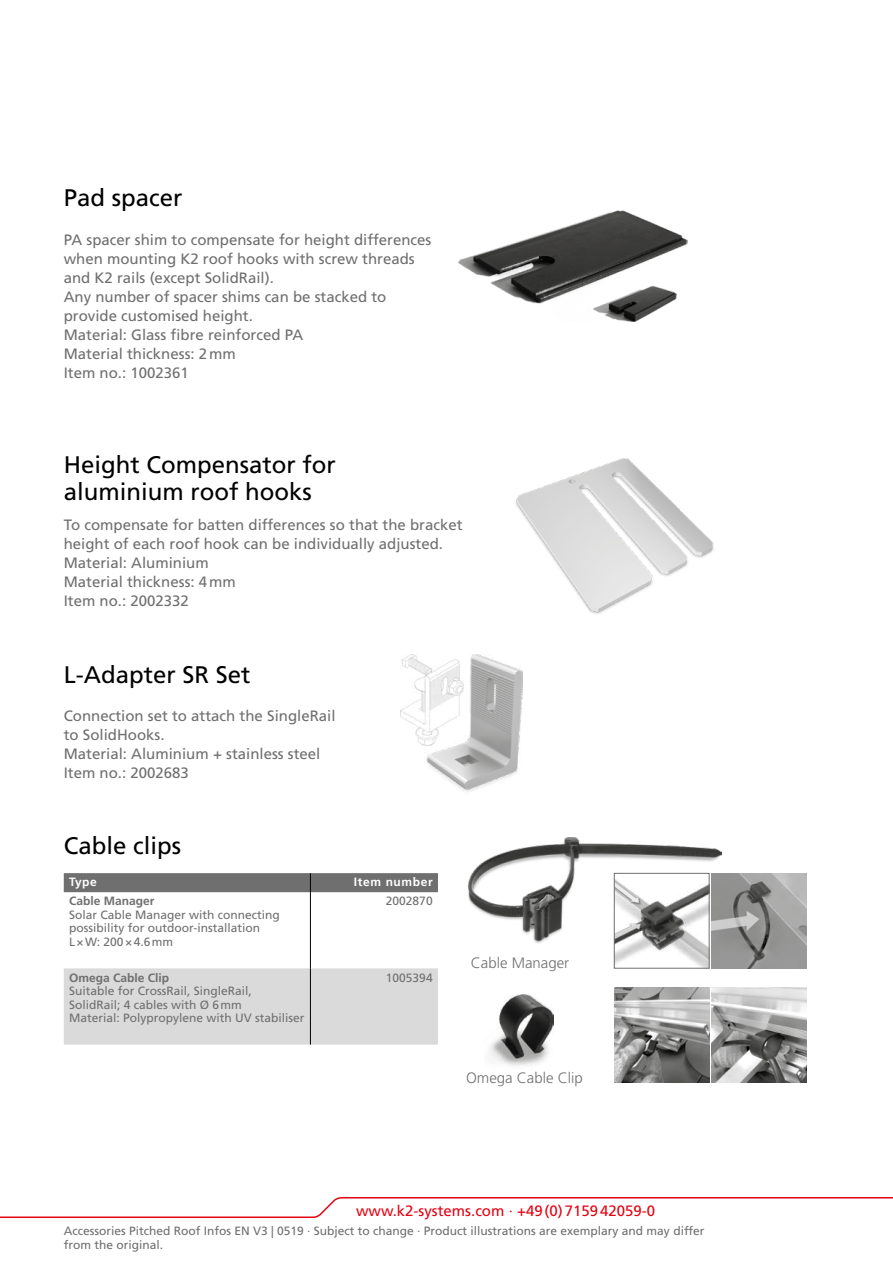
<style>
.page{position:relative;width:893px;height:1263px;background:#fff}
.page>*{position:absolute;margin:0;border:0;box-sizing:border-box;transform-origin:0 0}
.t1{font:24px/27px "Frutiger LT Std";color:#000}
.t2{font:15px/19px "Frutiger LT Std";color:#6f6f6f}
.t3{font:15px "Frutiger LT Std";color:#e30413}
.t4{font:300 15px "Frutiger LT Std";color:#6f6f6f}
.t5{font:12px/13.5px "Frutiger LT Std";color:#6f6f6f}
.t6{font:700 12px "Frutiger LT Std";color:#6f6f6f}
.t7{font:700 12px "Frutiger LT Std";letter-spacing:.05em;color:#fff}
</style>
<div class="page">
<svg style="left:0;top:1197px;width:893px;height:21px"></svg>
<img style="left:457px;top:210px;width:231px;height:111px">
<div style="left:64px;top:968px;width:374px;height:76px;background:#dadada"></div>
<div style="left:64px;top:873px;width:374px;height:19px;background:#6f6f6f"></div>
<hr style="left:310px;top:892px;width:1px;height:76px;background:#000">
<hr style="left:310px;top:968px;width:1px;height:76px;background:#000">
<img style="left:515px;top:459px;width:199px;height:155px">
<img style="left:489px;top:995px;width:64px;height:71px">
<img style="left:614px;top:987px;width:95px;height:96px">
<img style="left:711px;top:987px;width:96px;height:96px">
<img style="left:468px;top:837px;width:253px;height:108px">
<img style="left:616px;top:875px;width:91px;height:91px">
<div style="left:614px;top:873px;width:95px;height:95px;border:1px solid #6f6f6f"></div>
<img style="left:711px;top:873px;width:96px;height:95px">
<img style="left:400px;top:654px;width:122px;height:138px">
<h1 class="t1" style="left:64px;top:185px;width:120px">Pad spacer</h1>
<p class="t2" style="left:64px;top:230px;width:369px">PA spacer shim to compensate for height differences when mounting K2 roof hooks with screw threads and K2 rails (except SolidRail).<br>Any number of spacer shims can be stacked to provide customised height.<br>Material: Glass fibre reinforced PA<br>Material thickness: 2mm<br>Item no.: 1002361</p>
<h1 class="t1" style="left:64px;top:451px;width:274px">Height Compensator for aluminium roof hooks</h1>
<p class="t2" style="left:64px;top:516px;width:400px">To compensate for batten differences so that the bracket height of each roof hook can be individually adjusted.<br>Material: Aluminium<br>Material thickness: 4mm<br>Item no.: 2002332</p>
<h1 class="t1" style="left:64px;top:661px;width:188px">L-Adapter SR Set</h1>
<p class="t2" style="left:64px;top:706px;width:273px">Connection set to attach the SingleRail to SolidHooks.<br>Material: Aluminium + stainless steel<br>Item no.: 2002683</p>
<h1 class="t1" style="left:64px;top:832px;width:119px">Cable clips</h1>
<p class="t7" style="left:69px;top:875px;width:29px">Type</p>
<p class="t7" style="left:354px;top:875px;width:80px">Item number</p>
<p class="t6" style="left:69px;top:894px;width:87px">Cable Manager</p>
<p class="t5" style="left:69px;top:908px;width:212px">Solar Cable Manager with connecting possibility for outdoor-installation<br>L×W: 200×4.6mm</p>
<p class="t5" style="left:386px;top:894px;width:48px">2002870</p>
<p class="t6" style="left:69px;top:970px;width:102px">Omega Cable Clip</p>
<p class="t5" style="left:69px;top:984px;width:237px">Suitable for CrossRail, SingleRail,<br>SolidRail; 4 cables with Ø 6mm<br>Material: Polypropylene with UV stabiliser</p>
<p class="t5" style="left:386px;top:971px;width:48px">1005394</p>
<p class="t4" style="left:471px;top:955px;width:100px">Cable Manager</p>
<p class="t4" style="left:466px;top:1069px;width:118px">Omega Cable Clip</p>
<p class="t3" style="left:356px;top:1202px;width:300px">www.k2-systems.com · +49(0)715942059-0</p>
<p class="t5" style="left:64px;top:1224px;width:642px">Accessories Pitched Roof Infos EN V3 | 0519 · Subject to change · Product illustrations are exemplary and may differ from the original.</p>
</div>
